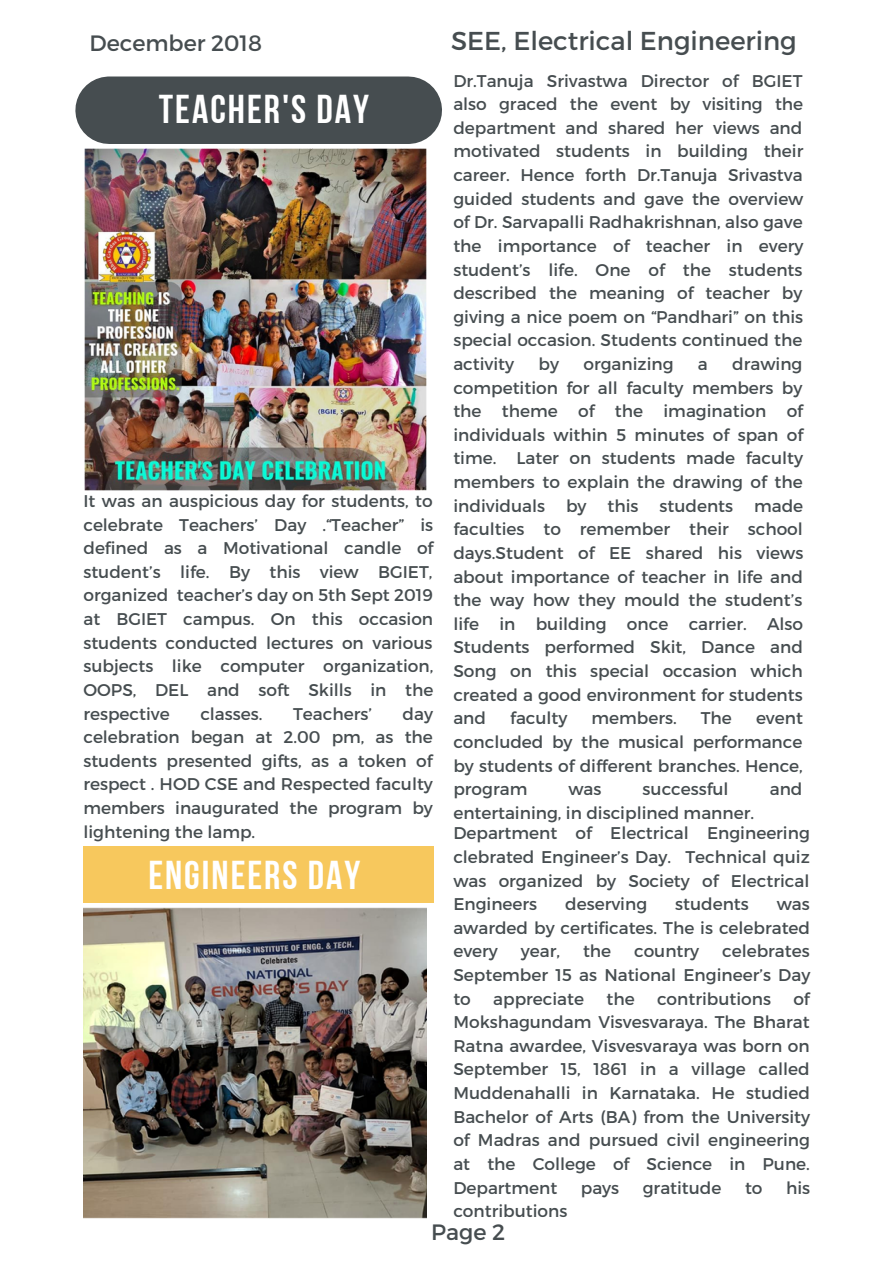
<style>
.page{position:relative;width:893px;height:1264px;background:#fff}
.page>*{position:absolute;margin:0;border:0;box-sizing:border-box;transform-origin:0 0}
.t1{font:40.2px "Bebas Neue Cyrillic";letter-spacing:.05em;color:#fff}
.t2{font:25.8px "Montserrat";color:#464d50}
.t3{font:22.2px "Montserrat";color:#464d50}
.t4{font:16.95px/23.5px "Montserrat";color:#464d50;text-align:justify}
</style>
<div class="page">
<div style="left:83px;top:845px;width:350px;height:57px;background:#f7c85d"></div>
<div style="left:109px;top:76px;width:299px;height:68px;background:#464d50"></div>
<img style="left:84px;top:148px;width:342px;height:342px">
<img style="left:83px;top:907px;width:343px;height:311px">
<h3 class="t3" style="left:89px;top:28px;width:174px">December 2018</h3>
<h2 class="t2" style="left:451px;top:24px;width:347px">SEE, Electrical Engineering</h2>
<h1 class="t1" style="left:159px;top:93px;width:212px">TEACHER'S DAY</h1>
<p class="t4" style="left:453px;top:68px;width:351px">Dr.Tanuja Srivastwa Director of BGIET also graced the event by visiting the department and shared her views and motivated students in building their career. Hence forth Dr.Tanuja Srivastva guided students and gave the overview of Dr. Sarvapalli Radhakrishnan, also gave the importance of teacher in every student’s life. One of the students described the meaning of teacher by giving a nice poem on “Pandhari” on this special occasion. Students continued the activity</p>
<p class="t4" style="left:453px;top:351px;width:351px;text-indent:279px">drawing competition for all faculty members by the theme of the imagination of individuals within 5 minutes of span of time. Later on students made faculty members to explain the drawing of the individuals by this students made faculties to remember their school days.Student of EE shared his views about importance of teacher in life and the way how they mould the student’s life in building once carrier. Also Students performed Skit, Dance and Song on this special occasion which created a good environment for students and</p>
<p class="t4" style="left:538px;top:351px;width:22px">by</p>
<p class="t4" style="left:583px;top:351px;width:92px">organizing</p>
<p class="t4" style="left:698px;top:351px;width:11px">a</p>
<p class="t4" style="left:83px;top:488px;width:351px">It was an auspicious day for students, to celebrate Teachers’ Day .“Teacher” is defined as a Motivational candle of student’s life. By this view BGIET, organized teacher’s day on 5th Sept 2019 at BGIET campus. On this occasion students conducted lectures on various subjects like computer organization, OOPS, DEL and soft Skills in the respective</p>
<p class="t4" style="left:83px;top:701px;width:351px;text-indent:319px">day celebration began at 2.00 pm, as the students presented gifts, as a token of respect . HOD CSE and Respected faculty members inaugurated the program by lightening the lamp.</p>
<p class="t4" style="left:200px;top:701px;width:64px">classes.</p>
<p class="t4" style="left:293px;top:701px;width:80px">Teachers’</p>
<p class="t4" style="left:510px;top:705px;width:59px">faculty</p>
<p class="t4" style="left:591px;top:705px;width:87px">members.</p>
<p class="t4" style="left:700px;top:705px;width:33px">The</p>
<p class="t4" style="left:453px;top:705px;width:351px;text-indent:302px">event concluded by the musical performance by students of different branches. Hence, program</p>
<p class="t4" style="left:568px;top:776px;width:35px">was</p>
<p class="t4" style="left:642px;top:776px;width:87px">successful</p>
<p class="t4" style="left:769px;top:776px;width:34px">and</p>
<p class="t4" style="left:453px;top:800px;width:302px">entertaining, in disciplined manner.</p>
<p class="t4" style="left:453px;top:820px;width:358px">Department of Electrical Engineering clebrated Engineer’s Day. Technical quiz was organized by Society of Electrical Engineers</p>
<h1 class="t1" style="left:148px;top:859px;width:213px">ENGINEERS DAY</h1>
<p class="t4" style="left:565px;top:891px;width:83px">deserving</p>
<p class="t4" style="left:675px;top:891px;width:75px">students</p>
<p class="t4" style="left:453px;top:891px;width:358px;text-indent:323px">was awarded by certificates. The is celebrated every</p>
<p class="t4" style="left:453px;top:938px;width:358px;text-indent:269px">celebrates September 15 as National Engineer’s Day to</p>
<p class="t4" style="left:521px;top:938px;width:41px">year,</p>
<p class="t4" style="left:583px;top:938px;width:30px">the</p>
<p class="t4" style="left:634px;top:938px;width:67px">country</p>
<p class="t4" style="left:493px;top:985px;width:92px">appreciate</p>
<p class="t4" style="left:606px;top:985px;width:30px">the</p>
<p class="t4" style="left:657px;top:985px;width:115px">contributions</p>
<p class="t4" style="left:453px;top:985px;width:358px;text-indent:340px">of Mokshagundam Visvesvaraya. The Bharat Ratna awardee, Visvesvaraya was born on September 15, 1861 in a village called Muddenahalli in Karnataka. He studied Bachelor of Arts (BA) from the University of Madras and pursued civil engineering at the College of Science in Pune.<br>Department</p>
<p class="t4" style="left:580px;top:1174px;width:40px">pays</p>
<p class="t4" style="left:642px;top:1174px;width:80px">gratitude</p>
<p class="t4" style="left:745px;top:1174px;width:19px">to</p>
<p class="t4" style="left:786px;top:1174px;width:26px">his</p>
<p class="t4" style="left:453px;top:1198px;width:115px">contributions</p>
<h3 class="t3" style="left:431px;top:1217px;width:75px">Page 2</h3>
</div>
